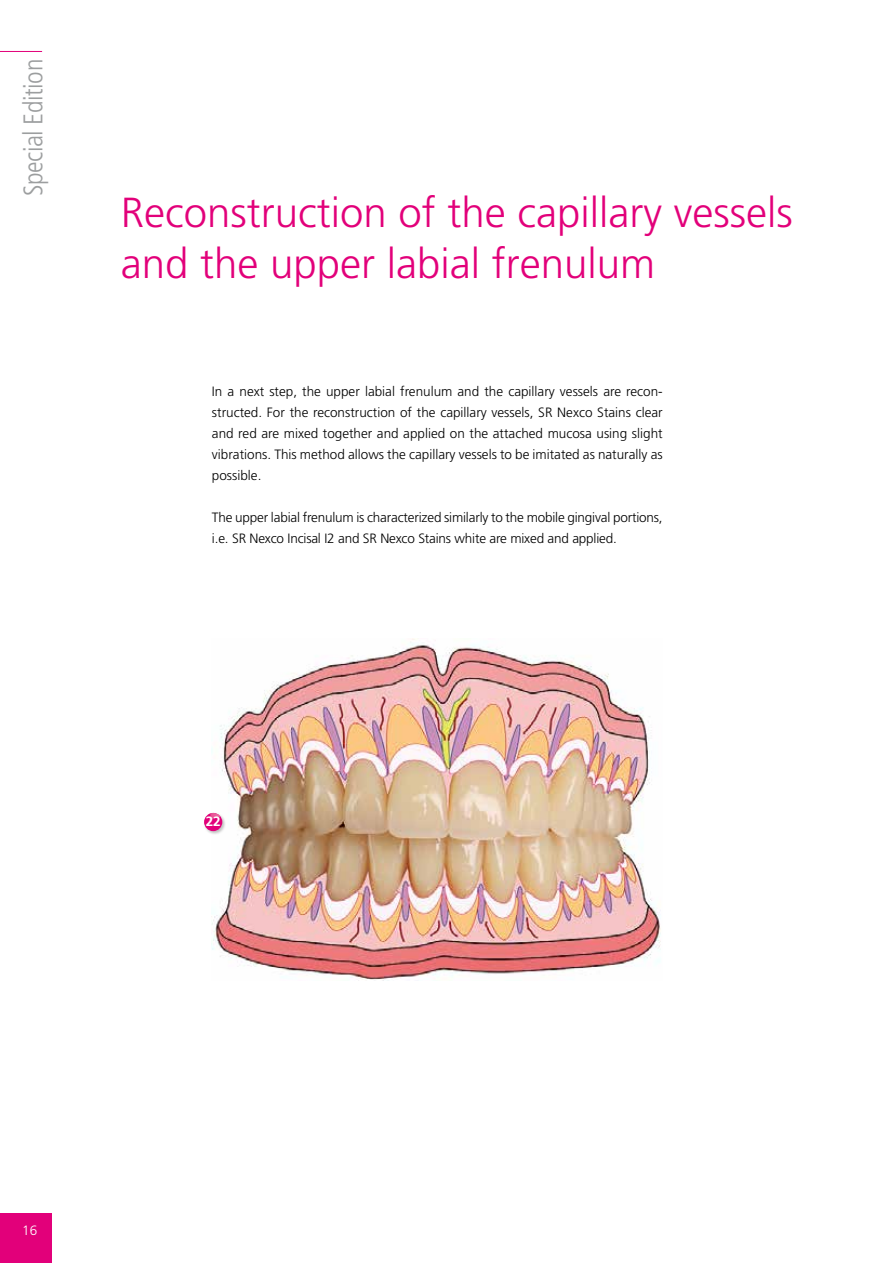
<style>
.page{position:relative;width:893px;height:1263px;background:#fff}
.page>*{position:absolute;margin:0;border:0;box-sizing:border-box;transform-origin:0 0}
.t1{font:300 42px/50.4px "Frutiger";color:#e2007a}
.t2{font:300 condensed 27px "Frutiger";letter-spacing:-.015em;color:#9c9e9f}
.t3{font:300 13.5px/21px "Frutiger";letter-spacing:-.015em;color:#000;text-align:justify}
.t4{font:300 13.5px "Frutiger";color:#fff}
.t5{font:700 13.5px "Frutiger";color:#fff}
</style>
<div class="page">
<div style="left:0;top:1213px;width:51px;height:50px;background:#e2007a"></div>
<hr style="left:0;top:51px;width:42px;height:1px;background:#e2007a">
<img style="left:212px;top:638px;width:449px;height:342px">
<div style="left:203px;top:812px;width:24px;height:23px;background:#000;opacity:.24"></div>
<div style="left:204px;top:813px;width:18px;height:18px;background:#e2007a;border-radius:50%"></div>
<svg style="left:206px;top:813px;width:15px;height:11px"></svg>
<h2 class="t2" style="left:18px;top:196px;width:139px;rotate:-90deg">Special Edition</h2>
<h1 class="t1" style="left:121px;top:188px;width:674px">Reconstruction of the capillary vessels and the upper labial frenulum</h1>
<p class="t3" style="left:212px;top:381px;width:452px">In a next step, the upper labial frenulum and the capillary vessels are recon&shy;structed. For the reconstruction of the capillary vessels, SR Nexco Stains clear and red are mixed together and applied on the attached mucosa using slight vibrations. This method allows the capillary vessels to be imitated as naturally as possible.</p>
<p class="t3" style="left:212px;top:507px;width:452px">The upper labial frenulum is characterized similarly to the mobile gingival portions, i.e. SR Nexco Incisal I2 and SR Nexco Stains white are mixed and applied.</p>
<p class="t5" style="left:206px;top:814px;width:17px">22</p>
<p class="t4" style="left:22px;top:1222px;width:17px">16</p>
</div>
